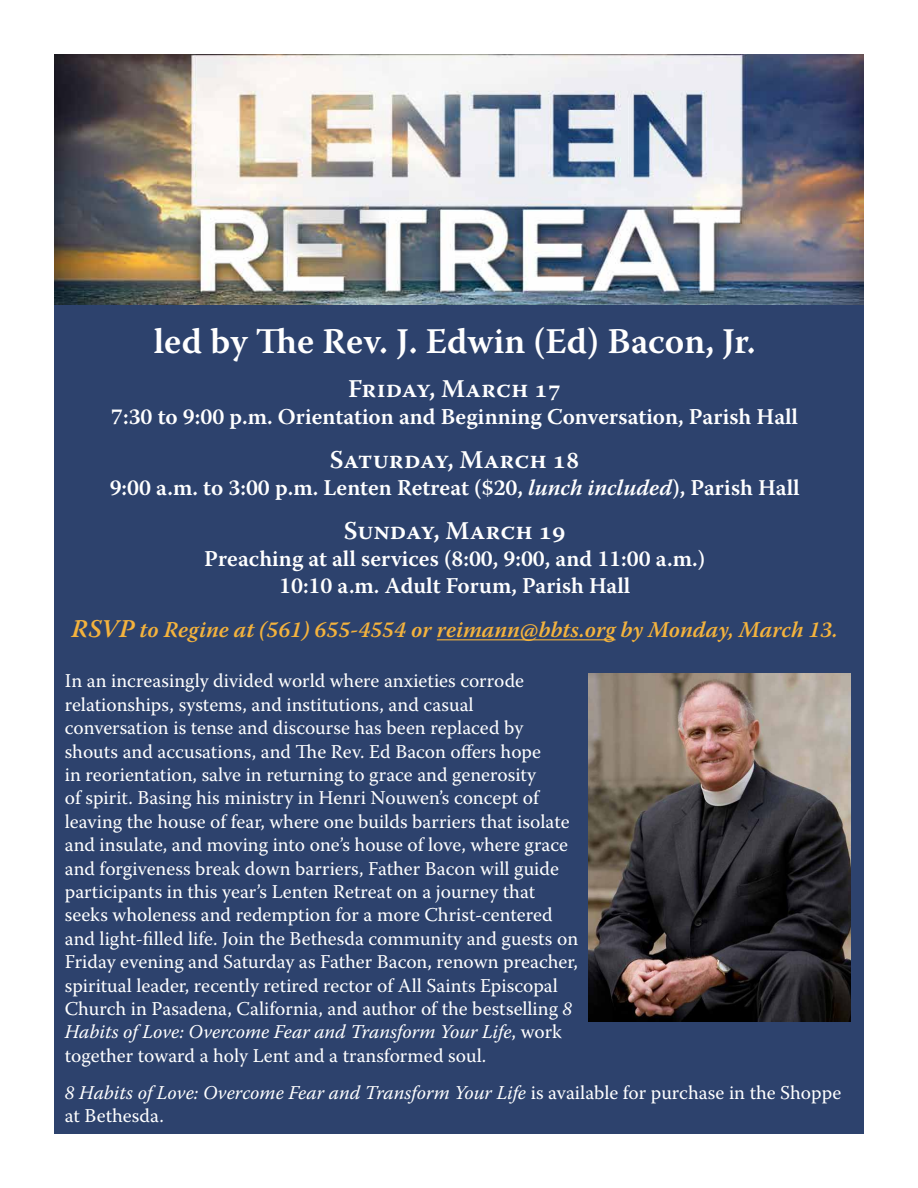
<style>
.page{position:relative;width:918px;height:1188px;background:#fff}
.page>*{position:absolute;margin:0;border:0;box-sizing:border-box;transform-origin:0 0}
.t1{font:600 36px "Warnock Pro";color:#fff}
.t2{font:600 25.5px "Warnock Pro";color:#fff}
.t3{font:600 22.5px/27px "Warnock Pro";color:#fff;text-align:center}
.t4{font:italic 600 22.5px "Warnock Pro";color:#f4b33d}
.t5{font:19.5px/23.4px "Warnock Pro";color:#fff}
.t6{font:italic 19.5px/23.4px "Warnock Pro";color:#fff}
.s1{font-style:italic}
.s2{font-size:25.5px}
.s3{font-style:normal}
</style>
<div class="page">
<div style="left:54px;top:285px;width:810px;height:849px;background:#2d426d"></div>
<hr style="left:437px;top:639px;width:178px;height:1px;background:#f4b33d">
<img style="left:54px;top:54px;width:810px;height:250px">
<img style="left:588px;top:674px;width:262px;height:348px">
<p class="t1" style="left:154px;top:319px;width:603px">led by The Rev. J. Edwin (Ed) Bacon, Jr.</p>
<p class="t2" style="left:348px;top:373px;width:215px">Friday, March 17</p>
<p class="t3" style="left:111px;top:402px;width:688px">7:30 to 9:00 p.m. Orientation and Beginning Conversation, Parish Hall</p>
<p class="t2" style="left:330px;top:444px;width:251px">Saturday, March 18</p>
<p class="t3" style="left:110px;top:474px;width:691px">9:00 a.m. to 3:00 p.m. Lenten Retreat ($20, <span class="s1">lunch included</span>), Parish Hall</p>
<p class="t2" style="left:344px;top:515px;width:223px">Sunday, March 19</p>
<p class="t3" style="left:204px;top:545px;width:502px">Preaching at all services (8:00, 9:00, and 11:00 a.m.)<br>10:10 a.m. Adult Forum, Parish Hall</p>
<p class="t4" style="left:72px;top:616px;width:768px"><span class="s2">RSVP</span> to Regine at (561) 655-4554 or reimann@bbts.org by Monday, March 13.</p>
<p class="t5" style="left:65px;top:669px;width:515px">In an increasingly divided world where anxieties corrode relationships, systems, and institutions, and casual conversation is tense and discourse has been replaced by shouts and accusations, and The Rev. Ed Bacon offers hope<br>in reorientation, salve in returning to grace and generosity<br>of spirit. Basing his ministry in Henri Nouwen’s concept of leaving the house of fear, where one builds barriers that isolate and insulate, and moving into one’s house of love, where grace and forgiveness break down barriers, Father Bacon will guide participants in this year’s Lenten Retreat on a journey that seeks wholeness and redemption for a more Christ-centered and light-filled life. Join the Bethesda community and guests on Friday evening and Saturday as Father Bacon, renown preacher, spiritual leader, recently retired rector of All Saints Episcopal Church in Pasadena, California, and author of the bestselling <span class="s1">8<br>Habits of Love: Overcome Fear and Transform Your Life</span>, work together toward a holy Lent and a transformed soul.</p>
<p class="t6" style="left:65px;top:1080px;width:778px">8 Habits of Love: Overcome Fear and Transform Your Life <span class="s3">is available for purchase in the Shoppe at Bethesda.</span></p>
</div>
